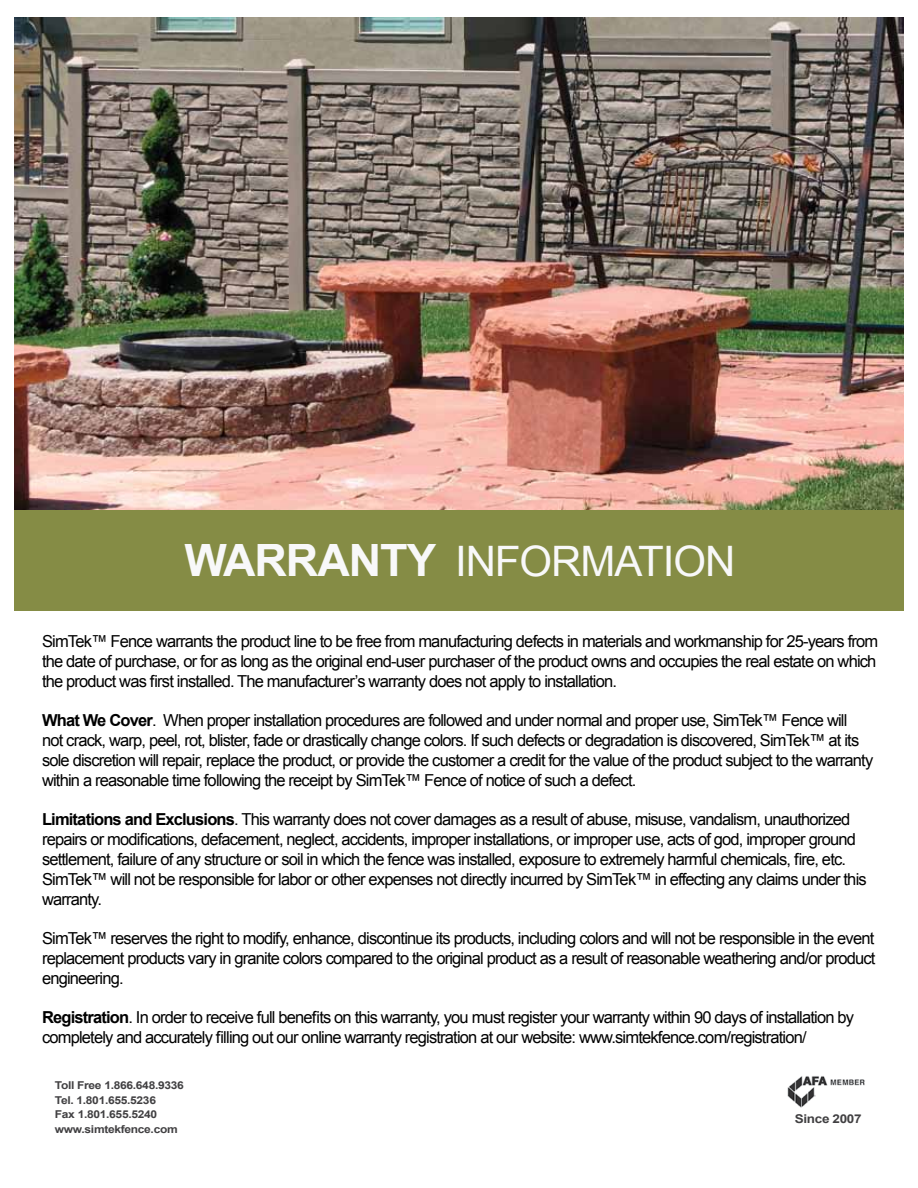
<style>
.page{position:relative;width:918px;height:1188px;background:#fff}
.page>*{position:absolute;margin:0;border:0;box-sizing:border-box;transform-origin:0 0}
.t1{font:42px "Arial";letter-spacing:-.025em;color:#f8f8f9}
.t2{font:16.5px/19.8px "Arial";letter-spacing:-.05em;color:#000}
.t3{font:700 12.15px "Arial";letter-spacing:-.025em;color:#414042;scale:1.11 1}
.t4{font:700 10.8px/14.4px "Arial";letter-spacing:-.025em;color:#414042;scale:1.11 1}
.s1{font-weight:700;font-size:45px}
.s2{font-weight:700}
</style>
<div class="page">
<img style="left:14px;top:18px;width:890px;height:492px">
<div style="left:14px;top:510px;width:890px;height:101px;background:#858c45"></div>
<img style="left:787px;top:1076px;width:78px;height:32px">
<h1 class="t1" style="left:184px;top:534px;width:553px"><span class="s1">WARRANTY</span> INFORMATION</h1>
<p class="t2" style="left:42px;top:632px;width:838px;text-align:justify">SimTek™ Fence warrants the product line to be free from manufacturing defects in materials and workmanship for 25-years from the date of purchase, or for as long as the original end-user purchaser of the product owns and occupies the real estate on which the product was first installed. The manufacturer’s warranty does not apply to installation.</p>
<p class="t2" style="left:42px;top:711px;width:833px"><span class="s2">What We Cover</span>. When proper installation procedures are followed and under normal and proper use, SimTek™ Fence will<br>not crack, warp, peel, rot, blister, fade or drastically change colors. If such defects or degradation is discovered, SimTek™ at its sole discretion will repair, replace the product, or provide the customer a credit for the value of the product subject to the warranty within a reasonable time following the receipt by SimTek™ Fence of notice of such a defect.</p>
<p class="t2" style="left:42px;top:810px;width:826px"><span class="s2">Limitations and Exclusions</span>. This warranty does not cover damages as a result of abuse, misuse, vandalism, unauthorized repairs or modifications, defacement, neglect, accidents, improper installations, or improper use, acts of god, improper ground settlement, failure of any structure or soil in which the fence was installed, exposure to extremely harmful chemicals, fire, etc.<br>SimTek™ will not be responsible for labor or other expenses not directly incurred by SimTek™ in effecting any claims under this warranty.</p>
<p class="t2" style="left:42px;top:929px;width:835px;text-align:justify">SimTek™ reserves the right to modify, enhance, discontinue its products, including colors and will not be responsible in the event replacement products vary in granite colors compared to the original product as a result of reasonable weathering and/or product engineering.</p>
<p class="t2" style="left:42px;top:1008px;width:814px"><span class="s2">Registration</span>. In order to receive full benefits on this warranty, you must register your warranty within 90 days of installation by completely and accurately filling out our online warranty registration at our website: www.simtekfence.com/registration/</p>
<p class="t4" style="left:55px;top:1079px;width:118px">Toll Free 1.866.648.9336<br>Tel. 1.801.655.5236<br>Fax 1.801.655.5240 www.simtekfence.com</p>
<p class="t3" style="left:795px;top:1111px;width:62px">Since 2007</p>
</div>
